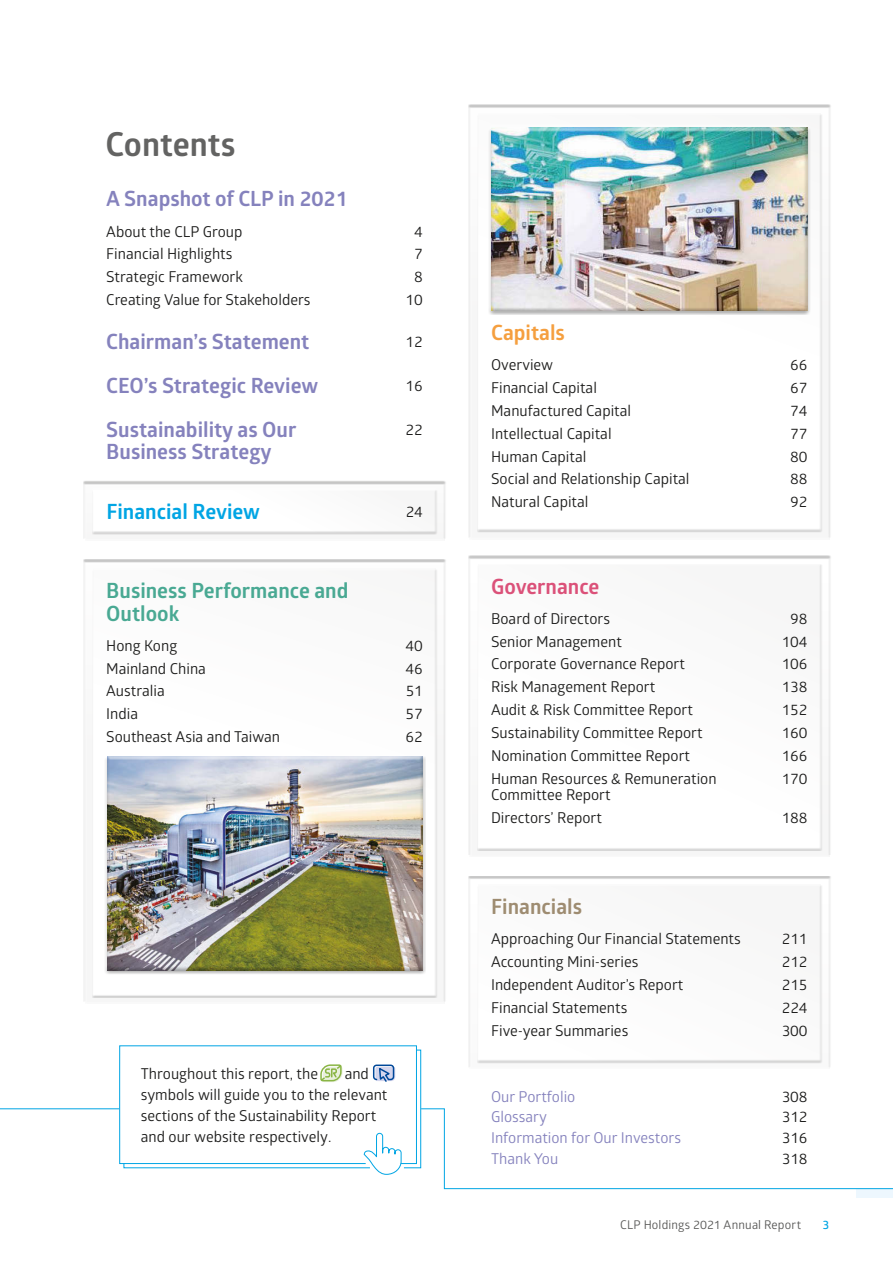
<style>
.page{position:relative;width:893px;height:1263px;background:#fff}
.page>*{position:absolute;margin:0;border:0;box-sizing:border-box;transform-origin:0 0}
.t1{font:700 33px "Glober";color:#636362}
.t2{font:700 21px "Glober";color:#8582bd}
.t3{font:700 21px/22.5px "Glober";color:#49a993}
.t4{font:700 21px "Glober";color:#00a5e4}
.t5{font:700 21px "Glober";color:#db5179}
.t6{font:700 21px "Glober";color:#9e8c71}
.t7{font:700 21px "Glober";color:#f59f3f}
.t8{font:15px/21px "Glober";color:#1c1c1b}
.t9{font:15px "Glober";color:#8582bd}
.t10{font:12px "Glober";letter-spacing:.015em;color:#575756}
.t11{font:600 12px "Glober";color:#00a5e4}
</style>
<div class="page">
<div style="left:83px;top:481px;width:364px;height:58px;background:#1c1c1b;opacity:.25"></div>
<div style="left:92px;top:488px;width:346px;height:43px;background:#fff"></div>
<div style="left:92px;top:490px;width:346px;height:45px;background:#1c1c1b;opacity:.2"></div>
<div style="left:857px;top:1189px;width:36px;height:8px;background:#edf7fe"></div>
<div style="left:468px;top:876px;width:364px;height:191px;background:#1c1c1b;opacity:.25"></div>
<div style="left:477px;top:885px;width:345px;height:178px;background:#fafafa"></div>
<div style="left:468px;top:555px;width:364px;height:300px;background:#1c1c1b;opacity:.25"></div>
<div style="left:468px;top:105px;width:364px;height:433px;background:#1c1c1b;opacity:.25"></div>
<div style="left:477px;top:564px;width:345px;height:287px;background:#fdfcfc"></div>
<div style="left:477px;top:114px;width:345px;height:418px;background:#fff"></div>
<div style="left:83px;top:559px;width:364px;height:443px;background:#1c1c1b;opacity:.25"></div>
<div style="left:92px;top:569px;width:346px;height:429px;background:#fcfcfc"></div>
<hr style="left:0;top:1108px;width:119px;height:1px;background:#00a5e4">
<div style="left:488px;top:127px;width:323px;height:187px;background:#1c1c1b;opacity:.5"></div>
<div style="left:103px;top:756px;width:323px;height:218px;background:#1c1c1b;opacity:.5"></div>
<svg style="left:119px;top:1045px;width:774px;height:144px"></svg>
<h1 class="t1" style="left:106px;top:121px;width:131px">Contents</h1>
<h2 class="t2" style="left:106px;top:184px;width:242px">A Snapshot of CLP in 2021</h2>
<p class="t8" style="left:106px;top:220px;width:138px">About the CLP Group</p>
<p class="t8" style="left:414px;top:220px;width:10px">4</p>
<p class="t8" style="left:106px;top:243px;width:128px">Financial Highlights</p>
<p class="t8" style="left:414px;top:243px;width:10px">7</p>
<p class="t8" style="left:106px;top:266px;width:138px">Strategic Framework</p>
<p class="t8" style="left:414px;top:266px;width:10px">8</p>
<p class="t8" style="left:106px;top:289px;width:206px">Creating Value for Stakeholders</p>
<p class="t8" style="left:405px;top:289px;width:19px">10</p>
<h2 class="t2" style="left:106px;top:327px;width:205px">Chairman’s Statement</h2>
<p class="t8" style="left:405px;top:331px;width:19px">12</p>
<h2 class="t2" style="left:106px;top:371px;width:213px">CEO’s Strategic Review</h2>
<p class="t8" style="left:405px;top:375px;width:19px">16</p>
<h2 class="t2" style="left:106px;top:415px;width:192px">Sustainability as Our</h2>
<p class="t8" style="left:405px;top:418px;width:19px">22</p>
<h2 class="t2" style="left:106px;top:437px;width:167px">Business Strategy</h2>
<h2 class="t4" style="left:106px;top:497px;width:155px">Financial Review</h2>
<p class="t8" style="left:406px;top:501px;width:18px">24</p>
<h2 class="t3" style="left:106px;top:579px;width:244px">Business Performance and<br>Outlook</h2>
<p class="t8" style="left:106px;top:634px;width:72px">Hong Kong</p>
<p class="t8" style="left:405px;top:634px;width:19px">40</p>
<p class="t8" style="left:106px;top:657px;width:101px">Mainland China</p>
<p class="t8" style="left:405px;top:657px;width:19px">46</p>
<p class="t8" style="left:106px;top:680px;width:60px">Australia</p>
<p class="t8" style="left:406px;top:680px;width:18px">51</p>
<p class="t8" style="left:106px;top:703px;width:33px">India</p>
<p class="t8" style="left:405px;top:703px;width:19px">57</p>
<p class="t8" style="left:106px;top:726px;width:175px">Southeast Asia and Taiwan</p>
<p class="t8" style="left:405px;top:726px;width:19px">62</p>
<p class="t8" style="left:141px;top:1062px;width:179px">Throughout this report, the</p>
<p class="t8" style="left:141px;top:1062px;width:248px;text-indent:204px">and symbols will guide you to the relevant sections of the Sustainability Report and our website respectively.</p>
<h2 class="t7" style="left:491px;top:318px;width:75px">Capitals</h2>
<p class="t8" style="left:491px;top:354px;width:63px">Overview</p>
<p class="t8" style="left:790px;top:354px;width:19px">66</p>
<p class="t8" style="left:491px;top:376px;width:107px">Financial Capital</p>
<p class="t8" style="left:790px;top:376px;width:19px">67</p>
<p class="t8" style="left:491px;top:399px;width:142px">Manufactured Capital</p>
<p class="t8" style="left:790px;top:399px;width:19px">74</p>
<p class="t8" style="left:491px;top:422px;width:122px">Intellectual Capital</p>
<p class="t8" style="left:790px;top:422px;width:19px">77</p>
<p class="t8" style="left:491px;top:445px;width:97px">Human Capital</p>
<p class="t8" style="left:790px;top:445px;width:19px">80</p>
<p class="t8" style="left:491px;top:468px;width:200px">Social and Relationship Capital</p>
<p class="t8" style="left:790px;top:468px;width:19px">88</p>
<p class="t8" style="left:491px;top:491px;width:99px">Natural Capital</p>
<p class="t8" style="left:790px;top:491px;width:19px">92</p>
<h2 class="t5" style="left:491px;top:571px;width:110px">Governance</h2>
<p class="t8" style="left:491px;top:607px;width:120px">Board of Directors</p>
<p class="t8" style="left:790px;top:607px;width:19px">98</p>
<p class="t8" style="left:491px;top:630px;width:132px">Senior Management</p>
<p class="t8" style="left:782px;top:630px;width:27px">104</p>
<p class="t8" style="left:491px;top:653px;width:195px">Corporate Governance Report</p>
<p class="t8" style="left:782px;top:653px;width:27px">106</p>
<p class="t8" style="left:491px;top:676px;width:166px">Risk Management Report</p>
<p class="t8" style="left:782px;top:676px;width:27px">138</p>
<p class="t8" style="left:491px;top:699px;width:203px">Audit &amp; Risk Committee Report</p>
<p class="t8" style="left:782px;top:699px;width:27px">152</p>
<p class="t8" style="left:491px;top:722px;width:213px">Sustainability Committee Report</p>
<p class="t8" style="left:782px;top:722px;width:27px">160</p>
<p class="t8" style="left:491px;top:744px;width:201px">Nomination Committee Report</p>
<p class="t8" style="left:782px;top:744px;width:27px">166</p>
<p class="t8" style="left:491px;top:767px;width:227px">Human Resources &amp; Remuneration</p>
<p class="t8" style="left:782px;top:767px;width:27px">170</p>
<p class="t8" style="left:491px;top:783px;width:121px;line-height:22.8px">Committee Report<br>Directors’ Report</p>
<p class="t8" style="left:782px;top:807px;width:27px">188</p>
<h2 class="t6" style="left:491px;top:892px;width:92px">Financials</h2>
<p class="t8" style="left:491px;top:928px;width:251px">Approaching Our Financial Statements</p>
<p class="t8" style="left:782px;top:928px;width:27px">211</p>
<p class="t8" style="left:491px;top:951px;width:149px">Accounting Mini-series</p>
<p class="t8" style="left:782px;top:951px;width:27px">212</p>
<p class="t8" style="left:491px;top:973px;width:194px">Independent Auditor’s Report</p>
<p class="t8" style="left:782px;top:973px;width:27px">215</p>
<p class="t8" style="left:491px;top:996px;width:138px">Financial Statements</p>
<p class="t8" style="left:782px;top:996px;width:27px">224</p>
<p class="t8" style="left:491px;top:1019px;width:139px">Five-year Summaries</p>
<p class="t8" style="left:782px;top:1019px;width:27px">300</p>
<p class="t9" style="left:491px;top:1086px;width:86px">Our Portfolio</p>
<p class="t8" style="left:782px;top:1085px;width:27px">308</p>
<p class="t9" style="left:491px;top:1106px;width:57px">Glossary</p>
<p class="t8" style="left:782px;top:1106px;width:27px">312</p>
<p class="t9" style="left:491px;top:1127px;width:191px">Information for Our Investors</p>
<p class="t8" style="left:782px;top:1127px;width:27px">316</p>
<p class="t9" style="left:491px;top:1148px;width:69px">Thank You</p>
<p class="t8" style="left:782px;top:1147px;width:27px">318</p>
<p class="t10" style="left:620px;top:1217px;width:182px">CLP Holdings 2021 Annual Report</p>
<p class="t11" style="left:823px;top:1216px;width:8px">3</p>
</div>
